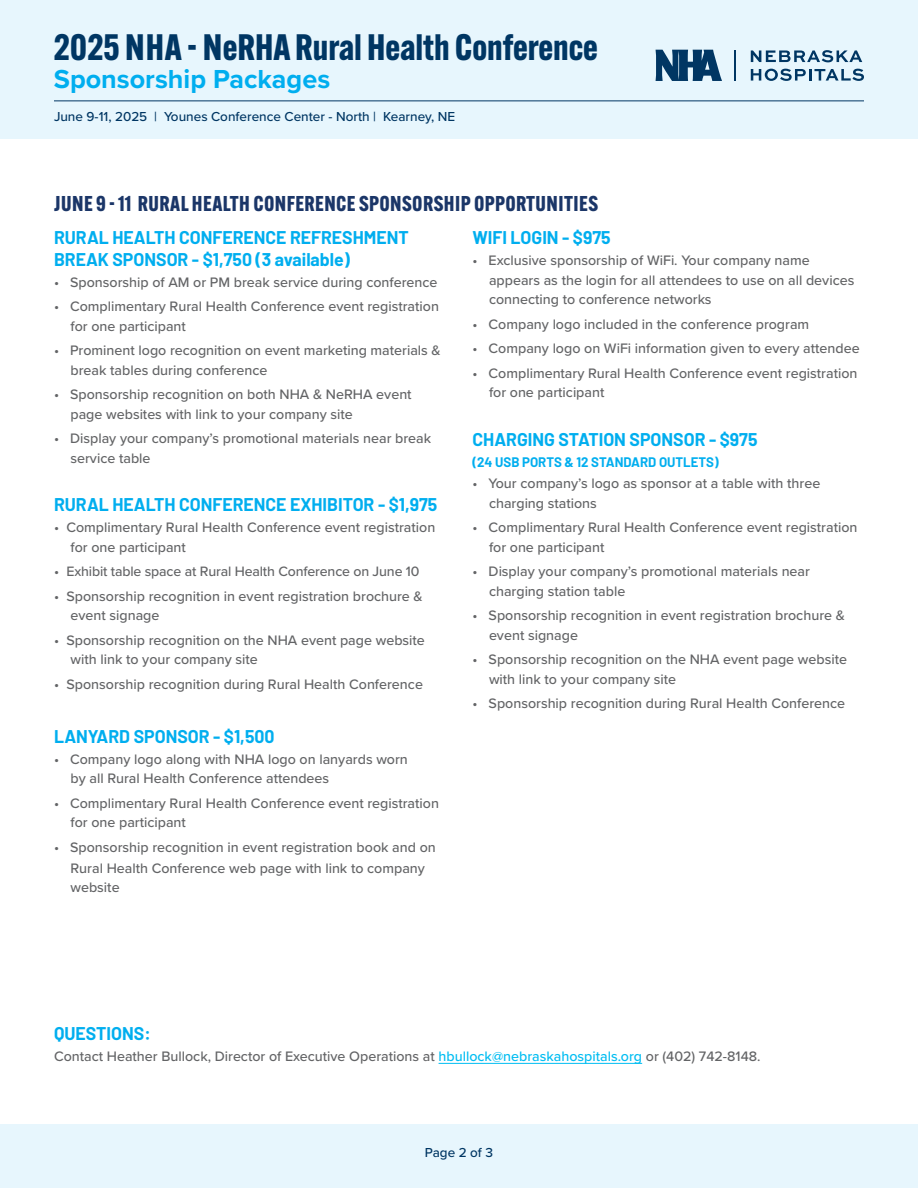
<style>
.page{position:relative;width:918px;height:1188px;background:#fff}
.page>*{position:absolute;margin:0;border:0;box-sizing:border-box;transform-origin:0 0}
.t1{font:700 36px "Alternate Gothic ATF";color:#003663}
.t2{font:700 27px "Proxima Nova";color:#00aeef}
.t3{font:700 21px "Alternate Gothic ATF";letter-spacing:.02em;color:#1b3668}
.t4{font:700 18px/21.6px "Barlow";color:#00aeef}
.t5{font:500 14.25px/19.5px "Proxima Nova";color:#636466}
.t6{font:500 14.1px "Proxima Nova";letter-spacing:-.01em;color:#636466}
.t7{font:500 13.5px "Proxima Nova";color:#003663}
.t8{font:700 13.5px "Barlow";color:#00aeef}
.s1{font-size:14.25px}
.s2{color:#00bdf2}
</style>
<div class="page">
<hr style="left:439px;top:1063px;width:203px;height:1px;background:#00bdf2">
<div style="left:0;top:0;width:918px;height:138px;background:#e7f6fd"></div>
<hr style="left:54px;top:100px;width:810px;height:1px;background:#003663">
<div style="left:0;top:1124px;width:918px;height:64px;background:#e7f6fd"></div>
<svg style="left:751px;top:50px;width:111px;height:12px"></svg>
<svg style="left:751px;top:69px;width:113px;height:12px"></svg>
<svg style="left:656px;top:50px;width:66px;height:31px"></svg>
<hr style="left:734px;top:50px;width:2px;height:31px;background:#003663">
<h1 class="t1" style="left:54px;top:24px;width:546px">2025 NHA - NeRHA Rural Health Conference</h1>
<h2 class="t2" style="left:54px;top:59px;width:278px">Sponsorship Packages</h2>
<p class="t7" style="left:54px;top:106px;width:403px">June 9-11, 2025 | Younes Conference Center - North | Kearney, NE</p>
<h3 class="t3" style="left:54px;top:191px;width:545px">JUNE 9 - 11 RURAL HEALTH CONFERENCE SPONSORSHIP OPPORTUNITIES</h3>
<p class="t4" style="left:54px;top:225px;width:356px">RURAL HEALTH CONFERENCE REFRESHMENT<br>BREAK SPONSOR - $1,750 (3 available)</p>
<p class="t5" style="left:54px;top:272px;width:385px">• Sponsorship of AM or PM break service during conference</p>
<p class="t5" style="left:71px;top:296px;width:370px;text-indent:-17px">• Complimentary Rural Health Conference event registration for one participant</p>
<p class="t5" style="left:71px;top:340px;width:372px;text-indent:-17px">• Prominent logo recognition on event marketing materials &amp; break tables during conference</p>
<p class="t5" style="left:71px;top:384px;width:343px;text-indent:-17px">• Sponsorship recognition on both NHA &amp; NeRHA event page websites with link to your company site</p>
<p class="t5" style="left:71px;top:428px;width:362px;text-indent:-17px">• Display your company’s promotional materials near break service table</p>
<p class="t4" style="left:54px;top:493px;width:385px">RURAL HEALTH CONFERENCE EXHIBITOR - $1,975</p>
<p class="t5" style="left:71px;top:517px;width:366px;text-indent:-17px">• Complimentary Rural Health Conference event registration for one participant</p>
<p class="t6" style="left:54px;top:561px;width:367px"><span class="s1">•</span> Exhibit table space at Rural Health Conference on June 10</p>
<p class="t5" style="left:71px;top:586px;width:354px;text-indent:-17px">• Sponsorship recognition in event registration brochure &amp; event signage</p>
<p class="t5" style="left:71px;top:630px;width:356px;text-indent:-17px">• Sponsorship recognition on the NHA event page website with link to your company site</p>
<p class="t5" style="left:54px;top:674px;width:370px">• Sponsorship recognition during Rural Health Conference</p>
<p class="t4" style="left:54px;top:724px;width:222px">LANYARD SPONSOR - $1,500</p>
<p class="t5" style="left:71px;top:749px;width:339px;text-indent:-17px">• Company logo along with NHA logo on lanyards worn by all Rural Health Conference attendees</p>
<p class="t5" style="left:71px;top:793px;width:370px;text-indent:-17px">• Complimentary Rural Health Conference event registration for one participant</p>
<p class="t5" style="left:54px;top:836px;width:383px;line-height:21px;text-align:center">• Sponsorship recognition in event registration book and on<br>Rural Health Conference web page with link to company</p>
<p class="t5" style="left:71px;top:877px;width:51px">website</p>
<p class="t4" style="left:472px;top:225px;width:140px">WIFI LOGIN - $975</p>
<p class="t5" style="left:489px;top:250px;width:367px;text-indent:-17px">• Exclusive sponsorship of WiFi. Your company name appears as the login for all attendees to use on all devices connecting to conference networks</p>
<p class="t5" style="left:472px;top:314px;width:338px">• Company logo included in the conference program</p>
<p class="t5" style="left:472px;top:338px;width:389px">• Company logo on WiFi information given to every attendee</p>
<p class="t5" style="left:489px;top:363px;width:370px;text-indent:-17px">• Complimentary Rural Health Conference event registration for one participant</p>
<p class="t4" style="left:472px;top:427px;width:287px">CHARGING STATION SPONSOR - $975</p>
<p class="t8" style="left:472px;top:452px;width:248px">(24 USB PORTS &amp; 12 STANDARD OUTLETS)</p>
<p class="t5" style="left:489px;top:473px;width:333px;text-indent:-17px">• Your company’s logo as sponsor at a table with three charging stations</p>
<p class="t5" style="left:489px;top:517px;width:370px;text-indent:-17px">• Complimentary Rural Health Conference event registration for one participant</p>
<p class="t5" style="left:489px;top:561px;width:323px;text-indent:-17px">• Display your company’s promotional materials near charging station table</p>
<p class="t5" style="left:489px;top:605px;width:357px;text-indent:-17px">• Sponsorship recognition in event registration brochure &amp; event signage</p>
<p class="t5" style="left:489px;top:649px;width:360px;text-indent:-17px">• Sponsorship recognition on the NHA event page website with link to your company site</p>
<p class="t5" style="left:472px;top:693px;width:374px">• Sponsorship recognition during Rural Health Conference</p>
<p class="t4" style="left:54px;top:1022px;width:98px">QUESTIONS:</p>
<p class="t5" style="left:54px;top:1046px;width:708px">Contact Heather Bullock, Director of Executive Operations at <span class="s2">hbullock@nebraskahospitals.org</span> or (402) 742-8148.</p>
<p class="t7" style="left:425px;top:1142px;width:70px">Page 2 of 3</p>
</div>
